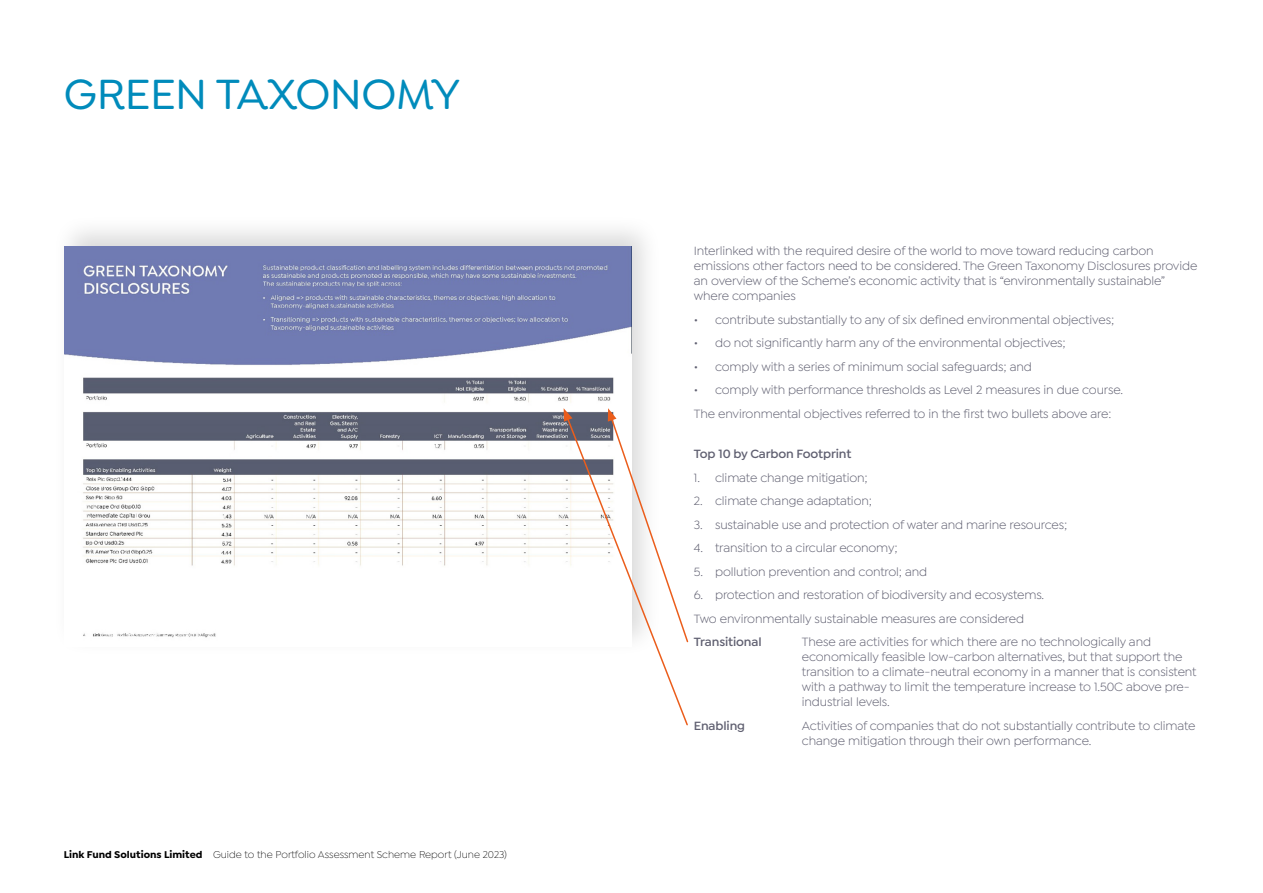
<style>
.page{position:relative;width:1263px;height:893px;background:#fff}
.page>*{position:absolute;margin:0;border:0;box-sizing:border-box;transform-origin:0 0}
.t1{font:500 45px "Isidora Soft";letter-spacing:-.01em;color:#008bbb}
.t2{font:12.75px/15px "Isidora Sans";letter-spacing:-.01em;color:#606071}
.t3{font:600 12.75px "Isidora Sans";letter-spacing:-.01em;color:#606071}
.t4{font:300 10.5px "Isidora Sans";color:#000}
.s1{font-weight:700}
</style>
<div class="page">
<div style="left:52px;top:214px;width:611px;height:443px;background:#000;opacity:.15"></div>
<img style="left:64px;top:246px;width:567px;height:401px">
<svg style="left:564px;top:408px;width:125px;height:318px"></svg>
<h1 class="t1" style="left:64px;top:68px;width:399px">GREEN TAXONOMY</h1>
<p class="t4" style="left:64px;top:849px;width:445px"><span class="s1">Link Fund Solutions Limited</span> Guide to the Portfolio Assessment Scheme Report (June 2023)</p>
<p class="t2" style="left:694px;top:243px;width:505px">Interlinked with the required desire of the world to move toward reducing carbon emissions other factors need to be considered. The Green Taxonomy Disclosures provide an overview of the Scheme’s economic activity that is “environmentally sustainable” where companies</p>
<p class="t2" style="left:694px;top:312px;width:422px">• contribute substantially to any of six defined environmental objectives;</p>
<p class="t2" style="left:694px;top:335px;width:373px">• do not significantly harm any of the environmental objectives;</p>
<p class="t2" style="left:694px;top:359px;width:340px">• comply with a series of minimum social safeguards; and</p>
<p class="t2" style="left:694px;top:378px;width:431px;line-height:23.5px">• comply with performance thresholds as Level 2 measures in due course.<br>The environmental objectives referred to in the first two bullets above are:</p>
<p class="t3" style="left:694px;top:446px;width:159px">Top 10 by Carbon Footprint</p>
<p class="t2" style="left:694px;top:470px;width:175px">1. climate change mitigation;</p>
<p class="t2" style="left:694px;top:493px;width:180px">2. climate change adaptation;</p>
<p class="t2" style="left:694px;top:517px;width:375px">3. sustainable use and protection of water and marine resources;</p>
<p class="t2" style="left:694px;top:540px;width:205px">4. transition to a circular economy;</p>
<p class="t2" style="left:694px;top:564px;width:235px">5. pollution prevention and control; and</p>
<p class="t2" style="left:694px;top:583px;width:352px;line-height:23.5px">6. protection and restoration of biodiversity and ecosystems.<br>Two environmentally sustainable measures are considered</p>
<p class="t3" style="left:694px;top:634px;width:69px">Transitional</p>
<p class="t2" style="left:802px;top:634px;width:396px">These are activities for which there are no technologically and economically feasible low-carbon alternatives, but that support the transition to a climate-neutral economy in a manner that is consistent with a pathway to limit the temperature increase to 1.50C above pre&shy;industrial levels.</p>
<p class="t3" style="left:694px;top:718px;width:53px">Enabling</p>
<p class="t2" style="left:802px;top:718px;width:395px">Activities of companies that do not substantially contribute to climate change mitigation through their own performance.</p>
</div>
